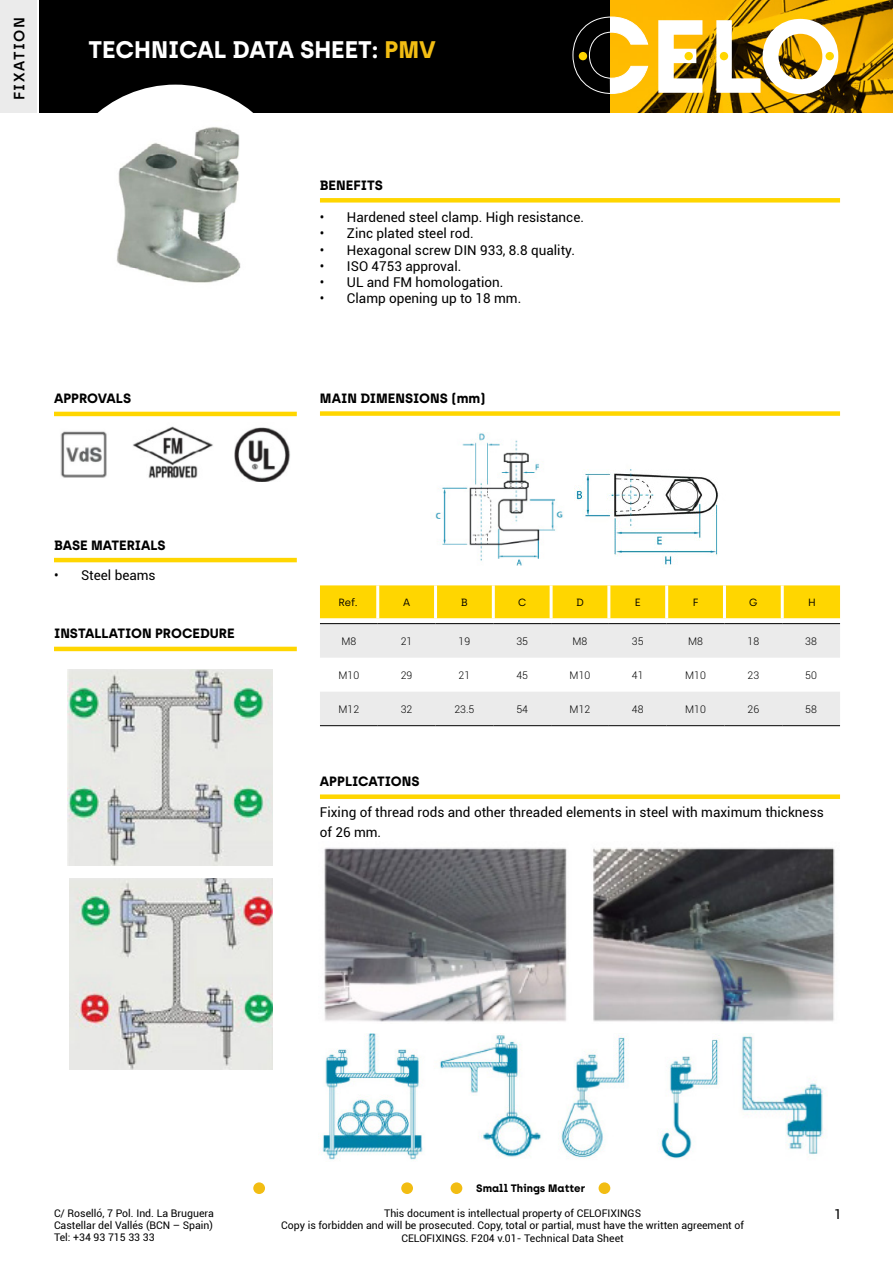
<style>
.page{position:relative;width:893px;height:1263px;background:#fff}
.page>*{position:absolute;margin:0;border:0;box-sizing:border-box;transform-origin:0 0}
.t1{font:700 24px "Archia";color:#fff}
.t2{font:600 15px "Archia";letter-spacing:.1em;color:#000}
.t3{font:13.5px/19.5px "Roboto";color:#000}
.t4{font:700 13.5px "Archia";color:#000}
.t5{font:700 10.8px "Archia";color:#000}
.t6{font:10.5px/12px "Roboto";color:#000;text-align:justify}
.t7{font:300 10.5px "Roboto";color:#000}
.t8{font:10.5px "Archia";color:#000}
.s1{color:#f2bd13}
</style>
<div class="page">
<img style="left:610px;top:0;width:283px;height:113px">
<div style="left:39px;top:0;width:571px;height:113px;background:#000"></div>
<svg style="left:658px;top:20px;width:44px;height:73px"></svg>
<svg style="left:716px;top:19px;width:122px;height:75px"></svg>
<div style="left:720px;top:52px;width:8px;height:8px;background:#ffd600;border-radius:50%"></div>
<div style="left:825px;top:52px;width:9px;height:8px;background:#ffd600;border-radius:50%"></div>
<div style="left:684px;top:52px;width:9px;height:8px;background:#ffd600;border-radius:50%"></div>
<svg style="left:573px;top:17px;width:75px;height:77px"></svg>
<div style="left:54px;top:85px;width:243px;height:242px;background:#fff;border-radius:50%"></div>
<div style="left:320px;top:198px;width:520px;height:5px;background:#ffd600"></div>
<hr style="left:54px;top:412px;width:243px;height:4px;background:#ffd600">
<hr style="left:54px;top:558px;width:243px;height:4px;background:#ffd600">
<div style="left:320px;top:411px;width:520px;height:5px;background:#ffd600"></div>
<svg style="left:320px;top:585px;width:520px;height:34px;background:#ffd70a"></svg>
<svg style="left:320px;top:624px;width:520px;height:101px;fill:#ebebeb"></svg>
<hr style="left:320px;top:623px;width:58px;height:1px;background:#000">
<hr style="left:378px;top:623px;width:58px;height:1px;background:#000">
<hr style="left:436px;top:623px;width:57px;height:1px;background:#000">
<hr style="left:493px;top:623px;width:58px;height:1px;background:#000">
<hr style="left:551px;top:623px;width:58px;height:1px;background:#000">
<hr style="left:609px;top:623px;width:58px;height:1px;background:#000">
<hr style="left:667px;top:623px;width:57px;height:1px;background:#000">
<hr style="left:724px;top:623px;width:58px;height:1px;background:#000">
<hr style="left:782px;top:623px;width:58px;height:1px;background:#000">
<hr style="left:320px;top:725px;width:58px;height:1px;background:#000">
<hr style="left:378px;top:725px;width:58px;height:1px;background:#000">
<hr style="left:436px;top:725px;width:57px;height:1px;background:#000">
<hr style="left:493px;top:725px;width:58px;height:1px;background:#000">
<hr style="left:551px;top:725px;width:58px;height:1px;background:#000">
<hr style="left:609px;top:725px;width:58px;height:1px;background:#000">
<hr style="left:667px;top:725px;width:57px;height:1px;background:#000">
<hr style="left:724px;top:725px;width:58px;height:1px;background:#000">
<hr style="left:782px;top:725px;width:58px;height:1px;background:#000">
<hr style="left:376px;top:585px;width:3px;height:33px;background:#fff">
<hr style="left:434px;top:585px;width:3px;height:33px;background:#fff">
<hr style="left:492px;top:585px;width:3px;height:33px;background:#fff">
<hr style="left:550px;top:585px;width:3px;height:33px;background:#fff">
<hr style="left:607px;top:585px;width:3px;height:33px;background:#fff">
<hr style="left:665px;top:585px;width:3px;height:33px;background:#fff">
<hr style="left:723px;top:585px;width:3px;height:33px;background:#fff">
<hr style="left:781px;top:585px;width:3px;height:33px;background:#fff">
<div style="left:451px;top:1182px;width:11px;height:12px;background:#f2bd13;border-radius:50%"></div>
<div style="left:599px;top:1182px;width:11px;height:12px;background:#f2bd13;border-radius:50%"></div>
<div style="left:253px;top:1182px;width:12px;height:12px;background:#f2bd13;border-radius:50%"></div>
<div style="left:401px;top:1182px;width:12px;height:12px;background:#f2bd13;border-radius:50%"></div>
<img style="left:116px;top:127px;width:125px;height:156px">
<img style="left:60px;top:431px;width:47px;height:47px">
<img style="left:133px;top:426px;width:80px;height:53px">
<img style="left:235px;top:427px;width:55px;height:54px">
<img style="left:435px;top:433px;width:128px;height:133px">
<img style="left:576px;top:469px;width:142px;height:98px">
<div style="left:320px;top:794px;width:520px;height:5px;background:#ffd600"></div>
<img style="left:324px;top:847px;width:511px;height:175px">
<img style="left:322px;top:1034px;width:101px;height:126px">
<img style="left:440px;top:1035px;width:101px;height:123px">
<img style="left:561px;top:1036px;width:68px;height:123px">
<img style="left:658px;top:1035px;width:62px;height:125px">
<img style="left:742px;top:1034px;width:81px;height:121px">
<hr style="left:54px;top:647px;width:243px;height:4px;background:#ffd600">
<img style="left:68px;top:669px;width:205px;height:196px">
<img style="left:69px;top:879px;width:204px;height:191px">
<div style="left:0;top:0;width:36px;height:113px;background:#ebebeb"></div>
<h2 class="t2" style="left:10px;top:100px;width:85px;rotate:-90deg">FIXATION</h2>
<h1 class="t1" style="left:88px;top:35px;width:349px">TECHNICAL DATA SHEET: <span class="s1">PMV</span></h1>
<p class="t4" style="left:320px;top:177px;width:65px">BENEFITS</p>
<p class="t3" style="left:320px;top:207px;width:266px">• Hardened steel clamp. High resistance.</p>
<p class="t3" style="left:320px;top:223px;width:155px">• Zinc plated steel rod.</p>
<p class="t3" style="left:320px;top:240px;width:256px">• Hexagonal screw DIN 933, 8.8 quality.</p>
<p class="t3" style="left:320px;top:256px;width:143px">• ISO 4753 approval.</p>
<p class="t3" style="left:320px;top:272px;width:185px">• UL and FM homologation.</p>
<p class="t3" style="left:320px;top:288px;width:203px">• Clamp opening up to 18 mm.</p>
<p class="t4" style="left:54px;top:390px;width:79px">APPROVALS</p>
<p class="t4" style="left:320px;top:390px;width:167px">MAIN DIMENSIONS (mm)</p>
<p class="t4" style="left:54px;top:536px;width:113px">BASE MATERIALS</p>
<p class="t3" style="left:54px;top:565px;width:103px">• Steel beams</p>
<p class="t4" style="left:54px;top:625px;width:182px">INSTALLATION PROCEDURE</p>
<p class="t8" style="left:339px;top:596px;width:21px">Ref.</p>
<p class="t8" style="left:403px;top:596px;width:9px">A</p>
<p class="t8" style="left:461px;top:596px;width:8px">B</p>
<p class="t8" style="left:518px;top:596px;width:10px">C</p>
<p class="t8" style="left:576px;top:596px;width:9px">D</p>
<p class="t8" style="left:635px;top:596px;width:7px">E</p>
<p class="t8" style="left:693px;top:596px;width:7px">F</p>
<p class="t8" style="left:749px;top:596px;width:10px">G</p>
<p class="t8" style="left:808px;top:596px;width:9px">H</p>
<p class="t7" style="left:341px;top:634px;width:16px">M8</p>
<p class="t7" style="left:401px;top:634px;width:13px">21</p>
<p class="t7" style="left:459px;top:634px;width:13px">19</p>
<p class="t7" style="left:516px;top:634px;width:13px">35</p>
<p class="t7" style="left:572px;top:634px;width:16px">M8</p>
<p class="t7" style="left:632px;top:634px;width:13px">35</p>
<p class="t7" style="left:688px;top:634px;width:16px">M8</p>
<p class="t7" style="left:747px;top:634px;width:13px">18</p>
<p class="t7" style="left:805px;top:634px;width:13px">38</p>
<p class="t7" style="left:338px;top:668px;width:22px">M10</p>
<p class="t7" style="left:401px;top:668px;width:13px">29</p>
<p class="t7" style="left:459px;top:668px;width:13px">21</p>
<p class="t7" style="left:516px;top:668px;width:13px">45</p>
<p class="t7" style="left:570px;top:668px;width:22px">M10</p>
<p class="t7" style="left:632px;top:668px;width:13px">41</p>
<p class="t7" style="left:685px;top:668px;width:22px">M10</p>
<p class="t7" style="left:747px;top:668px;width:13px">23</p>
<p class="t7" style="left:805px;top:668px;width:13px">50</p>
<p class="t7" style="left:338px;top:701px;width:22px">M12</p>
<p class="t7" style="left:401px;top:701px;width:13px">32</p>
<p class="t7" style="left:454px;top:701px;width:21px">23.5</p>
<p class="t7" style="left:516px;top:701px;width:13px">54</p>
<p class="t7" style="left:570px;top:701px;width:22px">M12</p>
<p class="t7" style="left:632px;top:701px;width:13px">48</p>
<p class="t7" style="left:685px;top:701px;width:22px">M10</p>
<p class="t7" style="left:747px;top:701px;width:13px">26</p>
<p class="t7" style="left:805px;top:701px;width:13px">58</p>
<p class="t4" style="left:320px;top:773px;width:101px">APPLICATIONS</p>
<p class="t3" style="left:320px;top:802px;width:505px">Fixing of thread rods and other threaded elements in steel with maximum thickness of 26 mm.</p>
<p class="t5" style="left:476px;top:1181px;width:111px">Small Things Matter</p>
<p class="t6" style="left:281px;top:1206px;width:464px;line-height:12.6px;text-align:center">This document is intellectual property of CELOFIXINGS<br>Copy is forbidden and will be prosecuted. Copy, total or partial, must have the written agreement of<br>CELOFIXINGS. F204 v.01- Technical Data Sheet</p>
<p class="t6" style="left:54px;top:1207px;width:162px">C/ Roselló, 7 Pol. Ind. La Bruguera Castellar del Vallés (BCN – Spain)<br>Tel: +34 93 715 33 33</p>
<p class="t3" style="left:834px;top:1204px;width:9px">1</p>
</div>
